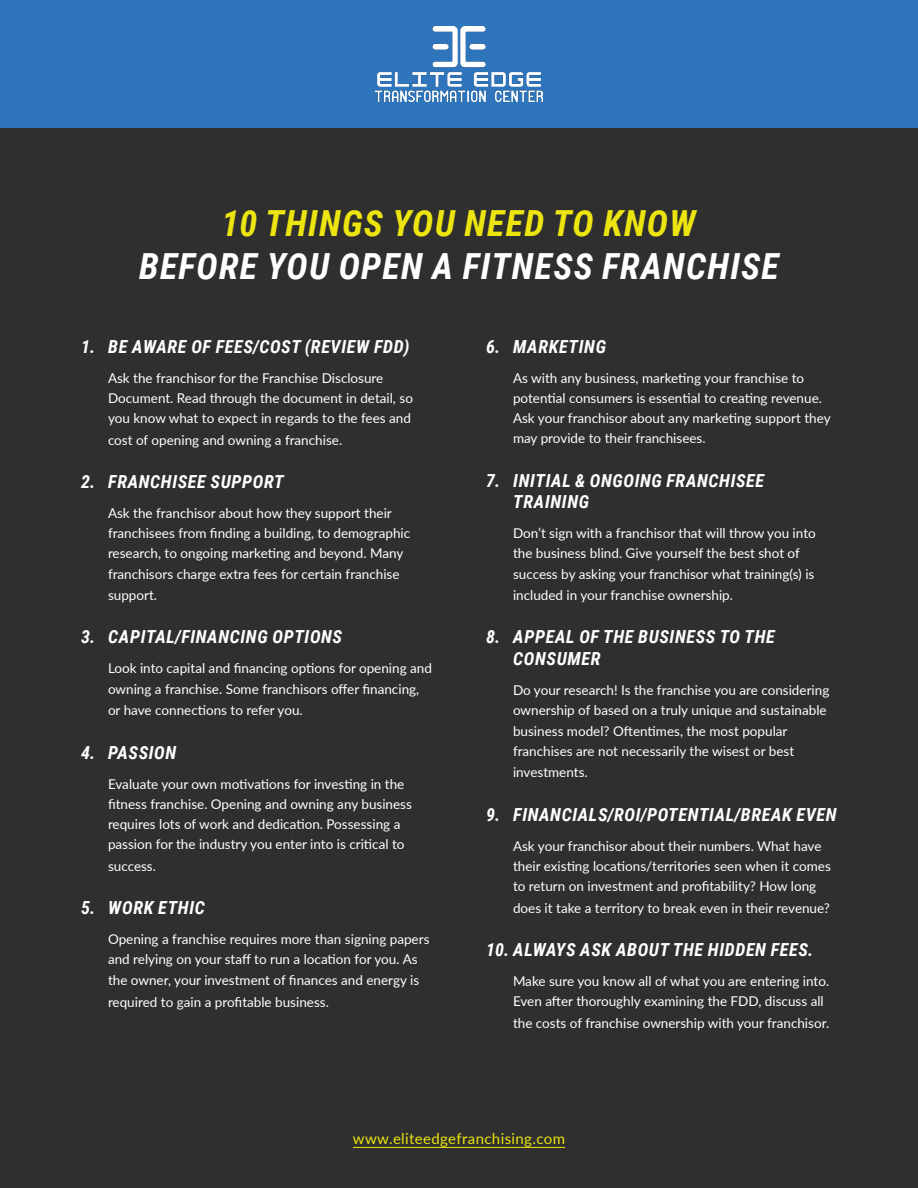
<style>
.page{position:relative;width:918px;height:1188px;background:#fff}
.page>*{position:absolute;margin:0;border:0;box-sizing:border-box;transform-origin:0 0}
.t1{font:italic 700 36px/43.2px "Roboto Condensed";letter-spacing:.035em;color:#fff;text-align:center}
.t2{font:italic 700 18px/21.6px "Roboto Condensed";letter-spacing:.035em;color:#fff}
.t3{font:15px "Lato";letter-spacing:.025em;color:#ede510}
.t4{font:13.5px/20.2px "Lato";color:#fff}
.s1{color:#ede510}
</style>
<div class="page">
<div style="left:0;top:0;width:918px;height:129px;background:#2e75bb"></div>
<div style="left:0;top:129px;width:918px;height:1059px;background:#2e2f2e"></div>
<img style="left:375px;top:27px;width:168px;height:75px">
<hr style="left:353px;top:1147px;width:212px;height:1px;background:#ede510">
<p class="t1" style="left:139px;top:200px;width:641px"><span class="s1">10 THINGS YOU NEED TO KNOW<br></span>BEFORE YOU OPEN A FITNESS FRANCHISE</p>
<p class="t2" style="left:81px;top:335px;width:330px">1. BE AWARE OF FEES/COST (REVIEW FDD)</p>
<p class="t4" style="left:108px;top:367px;width:306px">Ask the franchisor for the Franchise Disclosure<br>Document. Read through the document in detail, so you know what to expect in regards to the fees and</p>
<p class="t4" style="left:108px;top:429px;width:236px">cost of opening and owning a franchise.</p>
<p class="t2" style="left:81px;top:470px;width:204px">2. FRANCHISEE SUPPORT</p>
<p class="t4" style="left:108px;top:502px;width:304px">Ask the franchisor about how they support their franchisees from finding a building, to demographic research, to ongoing marketing and beyond. Many franchisors charge extra fees for certain franchise</p>
<p class="t4" style="left:108px;top:585px;width:51px">support.</p>
<p class="t2" style="left:81px;top:626px;width:262px">3. CAPITAL/FINANCING OPTIONS</p>
<p class="t4" style="left:108px;top:658px;width:325px">Look into capital and financing options for opening and owning a franchise. Some franchisors offer financing,</p>
<p class="t4" style="left:108px;top:700px;width:196px">or have connections to refer you.</p>
<p class="t2" style="left:81px;top:741px;width:97px">4. PASSION</p>
<p class="t4" style="left:108px;top:773px;width:306px">Evaluate your own motivations for investing in the fitness franchise. Opening and owning any business requires lots of work and dedication. Possessing a passion for the industry you enter into is critical to</p>
<p class="t4" style="left:108px;top:855px;width:50px">success.</p>
<p class="t2" style="left:81px;top:896px;width:125px">5. WORK ETHIC</p>
<p class="t4" style="left:108px;top:928px;width:323px">Opening a franchise requires more than signing papers and relying on your staff to run a location for you. As the owner, your investment of finances and energy is</p>
<p class="t4" style="left:108px;top:991px;width:222px">required to gain a profitable business.</p>
<p class="t2" style="left:486px;top:335px;width:121px">6. MARKETING</p>
<p class="t4" style="left:513px;top:367px;width:319px">As with any business, marketing your franchise to potential consumers is essential to creating revenue.<br>Ask your franchisor about any marketing support they may provide to their franchisees.</p>
<p class="t2" style="left:513px;top:469px;width:252px;text-indent:-27px">7. INITIAL &amp; ONGOING FRANCHISEE<br>TRAINING</p>
<p class="t4" style="left:513px;top:523px;width:304px">Don’t sign with a franchisor that will throw you into the business blind. Give yourself the best shot of success by asking your franchisor what training(s) is</p>
<p class="t4" style="left:513px;top:585px;width:222px">included in your franchise ownership.</p>
<p class="t2" style="left:513px;top:626px;width:263px;text-indent:-27px">8. APPEAL OF THE BUSINESS TO THE<br>CONSUMER</p>
<p class="t4" style="left:513px;top:679px;width:318px">Do your research! Is the franchise you are considering ownership of based on a truly unique and sustainable business model? Oftentimes, the most popular franchises are not necessarily the wisest or best</p>
<p class="t4" style="left:513px;top:762px;width:76px">investments.</p>
<p class="t2" style="left:486px;top:803px;width:352px">9. FINANCIALS/ROI/POTENTIAL/BREAK EVEN</p>
<p class="t4" style="left:513px;top:835px;width:319px">Ask your franchisor about their numbers. What have their existing locations/territories seen when it comes to return on investment and profitability? How long</p>
<p class="t4" style="left:513px;top:897px;width:319px">does it take a territory to break even in their revenue?</p>
<p class="t2" style="left:486px;top:938px;width:329px">10. ALWAYS ASK ABOUT THE HIDDEN FEES.</p>
<p class="t4" style="left:513px;top:970px;width:318px">Make sure you know all of what you are entering into.<br>Even after thoroughly examining the FDD, discuss all</p>
<p class="t4" style="left:513px;top:1012px;width:318px">the costs of franchise ownership with your franchisor.</p>
<p class="t3" style="left:353px;top:1128px;width:214px">www.eliteedgefranchising.com</p>
</div>
